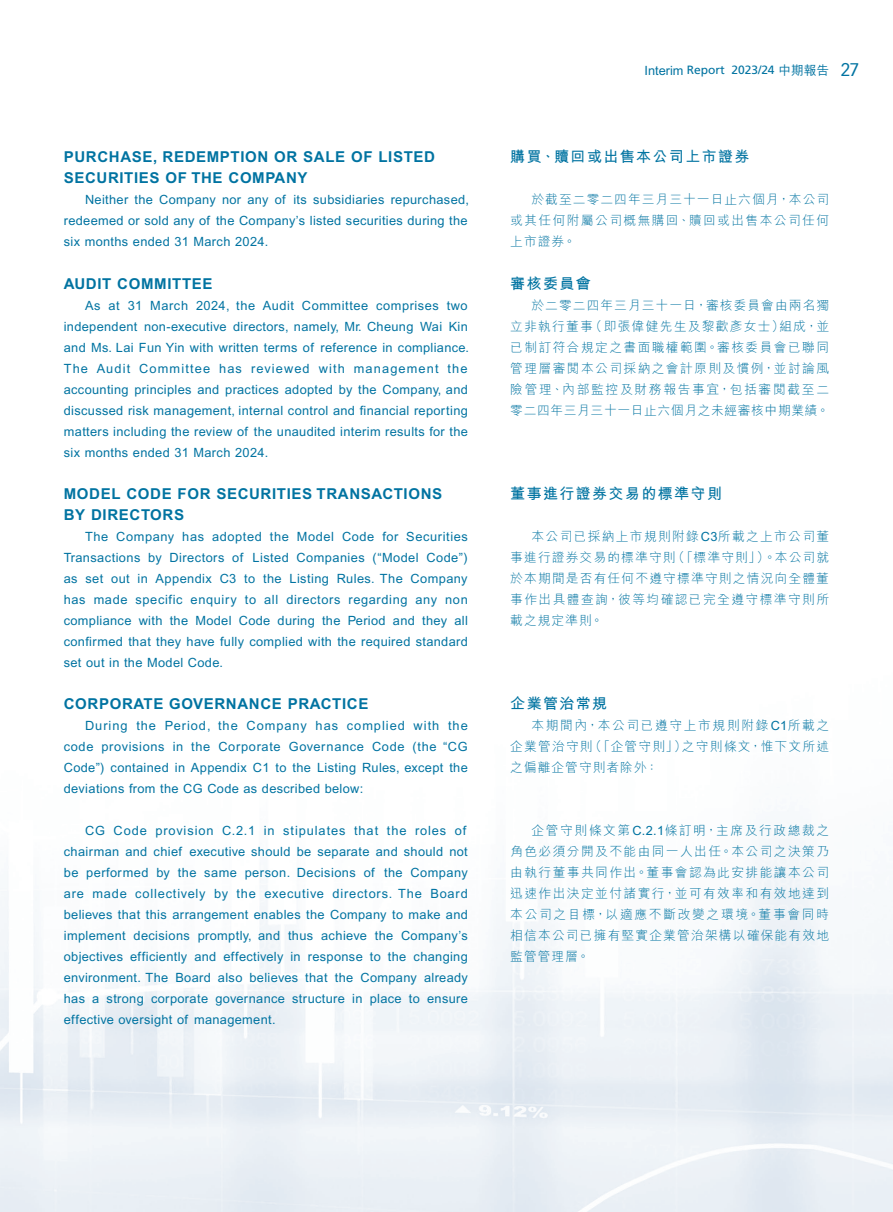
<style>
.page{position:relative;width:893px;height:1212px;background:#fff}
.page>*{position:absolute;margin:0;border:0;box-sizing:border-box;transform-origin:0 0}
.t1{font:700 15px/21px "Arial";letter-spacing:.045em;color:#0073a1}
.t2{font:700 15px "M Hei HK";letter-spacing:.095em;color:#0073a1}
.t3{font:12.75px/21px "Arial";letter-spacing:.03em;color:#0073a1;text-align:justify}
.t4{font:300 12.75px/21px "M Hei HK";letter-spacing:.095em;color:#0073a1;text-align:justify}
.t5{font:12px "Frutiger LT Std";letter-spacing:-.005em;color:#0073a1}
.s1{font-family:"M Hei HK";font-weight:500;font-size:12.75px}
.s2{font-family:"Vectora LT Std";font-size:18px}
.s3{font-family:"Arial";font-weight:400}
</style>
<div class="page">
<p class="t1" style="left:64px;top:147px;width:373px">PURCHASE, REDEMPTION OR SALE OF LISTED<br>SECURITIES OF THE COMPANY</p>
<p class="t3" style="left:64px;top:189px;width:407px;text-indent:21px">Neither the Company nor any of its subsidiaries repurchased, redeemed or sold any of the Company’s listed securities during the six months ended 31 March 2024.</p>
<p class="t1" style="left:64px;top:273px;width:150px">AUDIT COMMITTEE</p>
<p class="t3" style="left:64px;top:295px;width:407px;text-indent:21px">As at 31 March 2024, the Audit Committee comprises two independent non-executive directors, namely, Mr. Cheung Wai Kin and Ms. Lai Fun Yin with written terms of reference in compliance.<br>The Audit Committee has reviewed with management the accounting principles and practices adopted by the Company, and discussed risk management, internal control and financial reporting matters including the review of the unaudited interim results for the six months ended 31 March 2024.</p>
<p class="t1" style="left:64px;top:483px;width:380px">MODEL CODE FOR SECURITIES TRANSACTIONS<br>BY DIRECTORS</p>
<p class="t3" style="left:64px;top:526px;width:406px;text-indent:21px">The Company has adopted the Model Code for Securities Transactions by Directors of Listed Companies (“Model Code”) as set out in Appendix C3 to the Listing Rules. The Company has made specific enquiry to all directors regarding any non compliance with the Model Code during the Period and they all confirmed that they have fully complied with the required standard set out in the Model Code.</p>
<p class="t1" style="left:64px;top:693px;width:306px">CORPORATE GOVERNANCE PRACTICE</p>
<p class="t3" style="left:64px;top:715px;width:406px;text-indent:21px">During the Period, the Company has complied with the code provisions in the Corporate Governance Code (the “CG Code”) contained in Appendix C1 to the Listing Rules, except the deviations from the CG Code as described below:</p>
<p class="t3" style="left:64px;top:820px;width:406px;text-indent:21px">CG Code provision C.2.1 in stipulates that the roles of chairman and chief executive should be separate and should not be performed by the same person. Decisions of the Company are made collectively by the executive directors. The Board believes that this arrangement enables the Company to make and implement decisions promptly, and thus achieve the Company’s objectives efficiently and effectively in response to the changing environment. The Board also believes that the Company already has a strong corporate governance structure in place to ensure effective oversight of management.</p>
<p class="t5" style="left:644px;top:63px;width:216px"><span class="s1">Interim</span> Report 2023/24 <span class="s1">中期報告</span> <span class="s2">27</span></p>
<p class="t2" style="left:510px;top:146px;width:241px">購買、贖回或出售本公司上市證券</p>
<p class="t4" style="left:510px;top:189px;width:320px;text-indent:21px">於截至二零二四年三月三十一日止六個月，本公司或其任何附屬公司概無購回、贖回或出售本公司任何上市證券。</p>
<p class="t2" style="left:510px;top:272px;width:82px">審核委員會</p>
<p class="t4" style="left:510px;top:294px;width:320px;text-indent:21px">於二零二四年三月三十一日，審核委員會由兩名獨立非執行董事（即張偉健先生及黎歡彥女士）組成，並已制訂符合規定之書面職權範圍。審核委員會已聯同管理層審閱本公司採納之會計原則及慣例，並討論風險管理、內部監控及財務報告事宜，包括審閱截至二零二四年三月三十一日止六個月之未經審核中期業績。</p>
<p class="t2" style="left:510px;top:482px;width:213px">董事進行證券交易的標準守則</p>
<p class="t4" style="left:510px;top:525px;width:320px;text-indent:21px">本公司已採納上市規則附錄<span class="s3">C3</span>所載之上市公司董事進行證券交易的標準守則（「標準守則」）。本公司就於本期間是否有任何不遵守標準守則之情況向全體董事作出具體查詢，彼等均確認已完全遵守標準守則所載之規定準則。</p>
<p class="t2" style="left:510px;top:693px;width:98px">企業管治常規</p>
<p class="t4" style="left:510px;top:715px;width:320px;text-indent:21px">本期間內，本公司已遵守上市規則附錄<span class="s3">C1</span>所載之企業管治守則（「企管守則」）之守則條文，惟下文所述之偏離企管守則者除外：</p>
<p class="t4" style="left:510px;top:820px;width:320px;text-indent:21px">企管守則條文第<span class="s3">C.2.1</span>條訂明，主席及行政總裁之角色必須分開及不能由同一人出任。本公司之決策乃由執行董事共同作出。董事會認為此安排能讓本公司迅速作出決定並付諸實行，並可有效率和有效地達到本公司之目標，以適應不斷改變之環境。董事會同時相信本公司已擁有堅實企業管治架構以確保能有效地監管管理層。</p>
</div>
